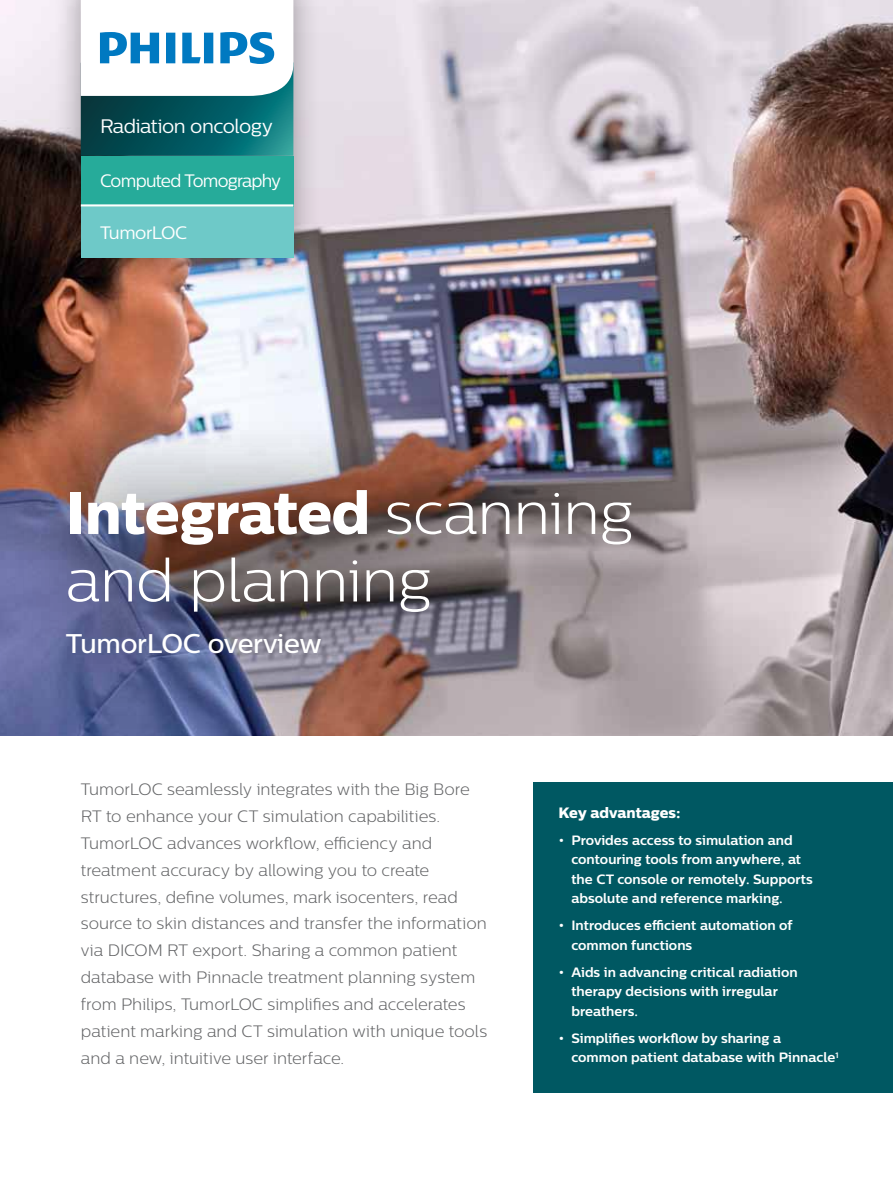
<style>
.page{position:relative;width:893px;height:1188px;background:#fff}
.page>*{position:absolute;margin:0;border:0;box-sizing:border-box;transform-origin:0 0}
.t1{font:60px "Centrale Sans X Bold";letter-spacing:-.015em;color:#fff}
.t2{font:300 60px "Centrale Sans";letter-spacing:-.01em;color:#fff}
.t3{font:500 27px "Centrale Sans";letter-spacing:-.01em;color:#fff}
.t4{font:19.5px "Centrale Sans";letter-spacing:-.025em;color:#fff}
.t5{font:18px "Centrale Sans";letter-spacing:-.04em;color:#fff;scale:.96 1}
.t6{font:18px "Centrale Sans";letter-spacing:-.04em;color:#fff}
.t7{font:300 16.5px/27px "Centrale Sans";color:#636466}
.t8{font:15px "Centrale Sans X Bold";color:#fff}
.t9{font:700 13.5px/19.5px "Centrale Sans";color:#fff}
.s1{font-family:"Centrale Sans";font-weight:300}
</style>
<div class="page">
<img style="left:0;top:0;width:893px;height:736px">
<div style="left:534px;top:782px;width:359px;height:311px;background:#005862"></div>
<img style="left:0;top:418px;width:704px;height:313px">
<div style="left:52px;top:0;width:270px;height:286px;background:#000;opacity:.35"></div>
<svg style="left:81px;top:96px;width:212px;height:60px;background:#055960"></svg>
<svg style="left:81px;top:0;width:212px;height:96px"></svg>
<div style="left:81px;top:156px;width:212px;height:51px;background:#26ab9a"></div>
<hr style="left:81px;top:204px;width:212px;height:3px;background:#fff">
<div style="left:81px;top:207px;width:212px;height:51px;background:#6ec9c8"></div>
<p class="t4" style="left:100px;top:115px;width:175px">Radiation oncology</p>
<p class="t5" style="left:100px;top:170px;width:190px">Computed Tomography</p>
<p class="t6" style="left:100px;top:222px;width:89px">TumorLOC</p>
<h1 class="t1" style="left:66px;top:475px;width:569px">Integrated <span class="s1">scanning</span></h1>
<h1 class="t2" style="left:66px;top:546px;width:367px">and planning</h1>
<h2 class="t3" style="left:66px;top:627px;width:257px">TumorLOC overview</h2>
<p class="t7" style="left:81px;top:775px;width:408px">TumorLOC seamlessly integrates with the Big Bore RT to enhance your CT simulation capabilities.<br>TumorLOC advances workflow, efficiency and treatment accuracy by allowing you to create structures, define volumes, mark isocenters, read source to skin distances and transfer the information via DICOM RT export. Sharing a common patient database with Pinnacle treatment planning system from Philips, TumorLOC simplifies and accelerates patient marking and CT simulation with unique tools and a new, intuitive user interface.</p>
<p class="t8" style="left:559px;top:803px;width:123px">Key advantages:</p>
<p class="t9" style="left:571px;top:830px;width:243px;text-indent:-13px">• Provides access to simulation and contouring tools from anywhere, at the CT console or remotely. Supports absolute and reference marking.</p>
<p class="t9" style="left:571px;top:916px;width:223px;text-indent:-13px">• Introduces efficient automation of common functions</p>
<p class="t9" style="left:571px;top:962px;width:228px;text-indent:-13px">• Aids in advancing critical radiation therapy decisions with irregular breathers.</p>
<p class="t9" style="left:571px;top:1028px;width:269px;text-indent:-13px">• Simplifies workflow by sharing a common patient database with Pinnacle<sup>1</sup></p>
</div>
